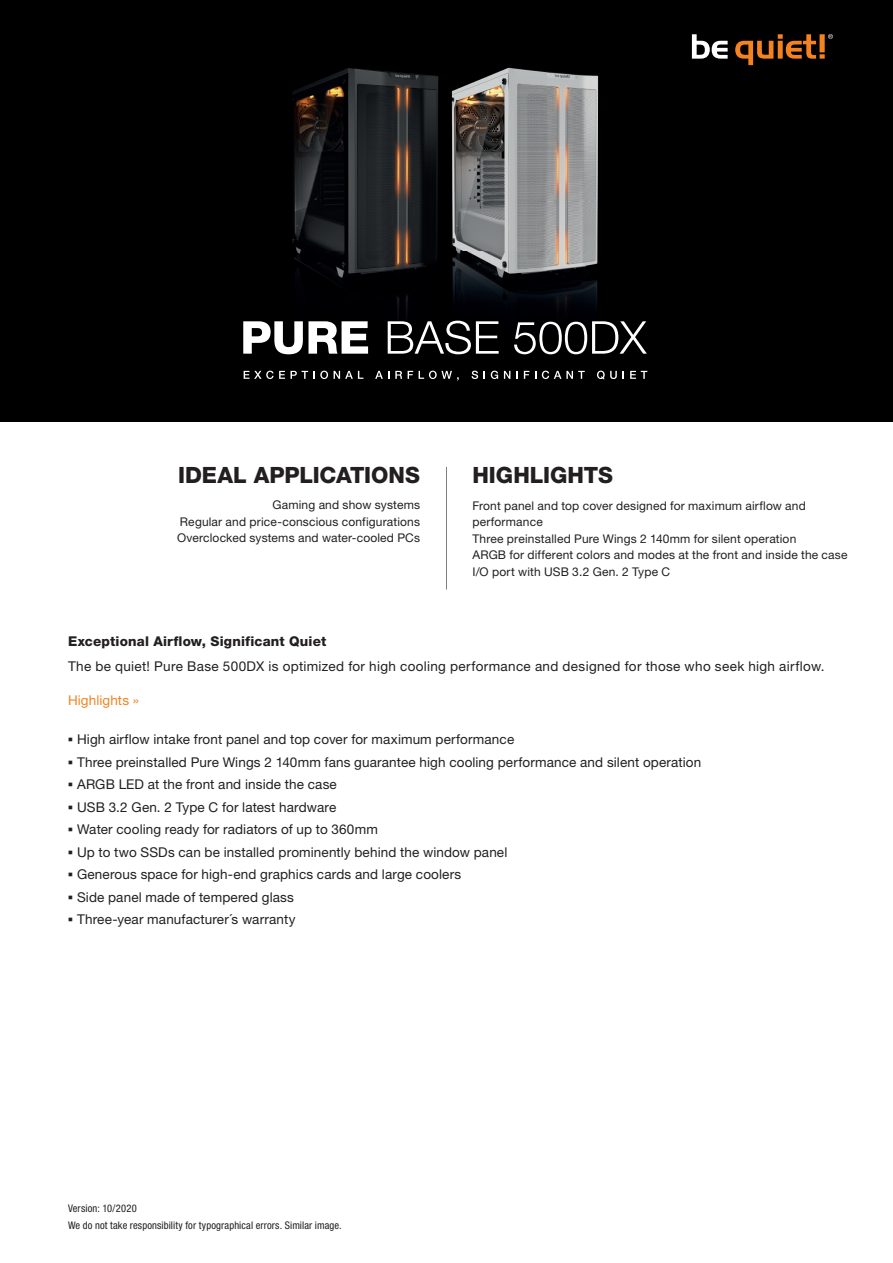
<style>
.page{position:relative;width:893px;height:1263px;background:#fff}
.page>*{position:absolute;margin:0;border:0;box-sizing:border-box;transform-origin:0 0}
.t1{font:800 22.5px "Helvetica Neue LT Pro";color:#231f20}
.t2{font:13.5px "Helvetica Neue LT Pro";letter-spacing:.01em;color:#231f20}
.t3{font:800 13.5px "Helvetica Neue LT Pro";letter-spacing:.015em;color:#231f20}
.t4{font:13.5px "Helvetica Neue LT Pro";letter-spacing:.01em;color:#f38422}
.t5{font:12px/16.5px "Helvetica Neue LT Pro";letter-spacing:.015em;color:#231f20}
.t6{font:condensed 10.5px/17.2px "Helvetica Neue LT Pro";letter-spacing:.015em;color:#231f20}
.s1{font-family:"Franklin Gothic";font-weight:500}
</style>
<div class="page">
<div style="left:0;top:0;width:893px;height:422px;background:#000001"></div>
<svg style="left:692px;top:34px;width:36px;height:25px"></svg>
<svg style="left:735px;top:34px;width:98px;height:31px"></svg>
<hr style="left:446px;top:467px;width:1px;height:122px;background:#7c8084">
<img style="left:292px;top:67px;width:307px;height:286px">
<svg style="left:243px;top:321px;width:60px;height:33px"></svg>
<svg style="left:309px;top:321px;width:59px;height:33px"></svg>
<svg style="left:388px;top:321px;width:111px;height:33px"></svg>
<svg style="left:514px;top:321px;width:133px;height:33px"></svg>
<svg style="left:244px;top:371px;width:41px;height:8px"></svg>
<svg style="left:291px;top:371px;width:37px;height:8px"></svg>
<svg style="left:334px;top:371px;width:29px;height:8px"></svg>
<svg style="left:375px;top:371px;width:14px;height:8px"></svg>
<svg style="left:395px;top:371px;width:7px;height:8px"></svg>
<svg style="left:408px;top:371px;width:5px;height:8px"></svg>
<svg style="left:419px;top:371px;width:40px;height:10px"></svg>
<svg style="left:472px;top:371px;width:6px;height:8px"></svg>
<svg style="left:491px;top:371px;width:7px;height:8px"></svg>
<svg style="left:504px;top:371px;width:6px;height:8px"></svg>
<svg style="left:516px;top:371px;width:2px;height:8px"></svg>
<svg style="left:524px;top:371px;width:5px;height:8px"></svg>
<svg style="left:542px;top:371px;width:43px;height:8px"></svg>
<svg style="left:597px;top:371px;width:20px;height:9px"></svg>
<svg style="left:630px;top:371px;width:17px;height:8px"></svg>
<h1 class="t1" style="left:178px;top:462px;width:244px">IDEAL APPLICATIONS</h1>
<h1 class="t1" style="left:472px;top:462px;width:142px">HIGHLIGHTS</h1>
<p class="t5" style="left:177px;top:496px;width:245px;text-align:justify;text-indent:95px">Gaming and show systems Regular and price-conscious configurations Overclocked systems and water-cooled PCs</p>
<p class="t5" style="left:472px;top:497px;width:377px">Front panel and top cover designed for maximum airflow and performance<br>Three preinstalled Pure Wings 2 140mm for silent operation<br>ARGB for different colors and modes at the front and inside the case I/O port with USB 3.2 Gen. 2 Type C</p>
<p class="t3" style="left:68px;top:633px;width:260px">Exceptional Airflow, Significant Quiet</p>
<p class="t2" style="left:68px;top:658px;width:758px">The be quiet! Pure Base 500DX is optimized for high cooling performance and designed for those who seek high airflow.</p>
<p class="t4" style="left:68px;top:692px;width:73px">Highlights »</p>
<p class="t2" style="left:68px;top:731px;width:448px"><span class="s1">▪</span> High airflow intake front panel and top cover for maximum performance</p>
<p class="t2" style="left:68px;top:753px;width:635px"><span class="s1">▪</span> Three preinstalled Pure Wings 2 140mm fans guarantee high cooling performance and silent operation</p>
<p class="t2" style="left:68px;top:776px;width:270px"><span class="s1">▪</span> ARGB LED at the front and inside the case</p>
<p class="t2" style="left:68px;top:798px;width:270px"><span class="s1">▪</span> USB 3.2 Gen. 2 Type C for latest hardware</p>
<p class="t2" style="left:68px;top:821px;width:311px"><span class="s1">▪</span> Water cooling ready for radiators of up to 360mm</p>
<p class="t2" style="left:68px;top:843px;width:441px"><span class="s1">▪</span> Up to two SSDs can be installed prominently behind the window panel</p>
<p class="t2" style="left:68px;top:866px;width:395px"><span class="s1">▪</span> Generous space for high-end graphics cards and large coolers</p>
<p class="t2" style="left:68px;top:888px;width:227px"><span class="s1">▪</span> Side panel made of tempered glass</p>
<p class="t2" style="left:68px;top:911px;width:229px"><span class="s1">▪</span> Three-year manufacturer´s warranty</p>
<p class="t6" style="left:68px;top:1199px;width:275px">Version: 10/2020<br>We do not take responsibility for typographical errors. Similar image.</p>
</div>
